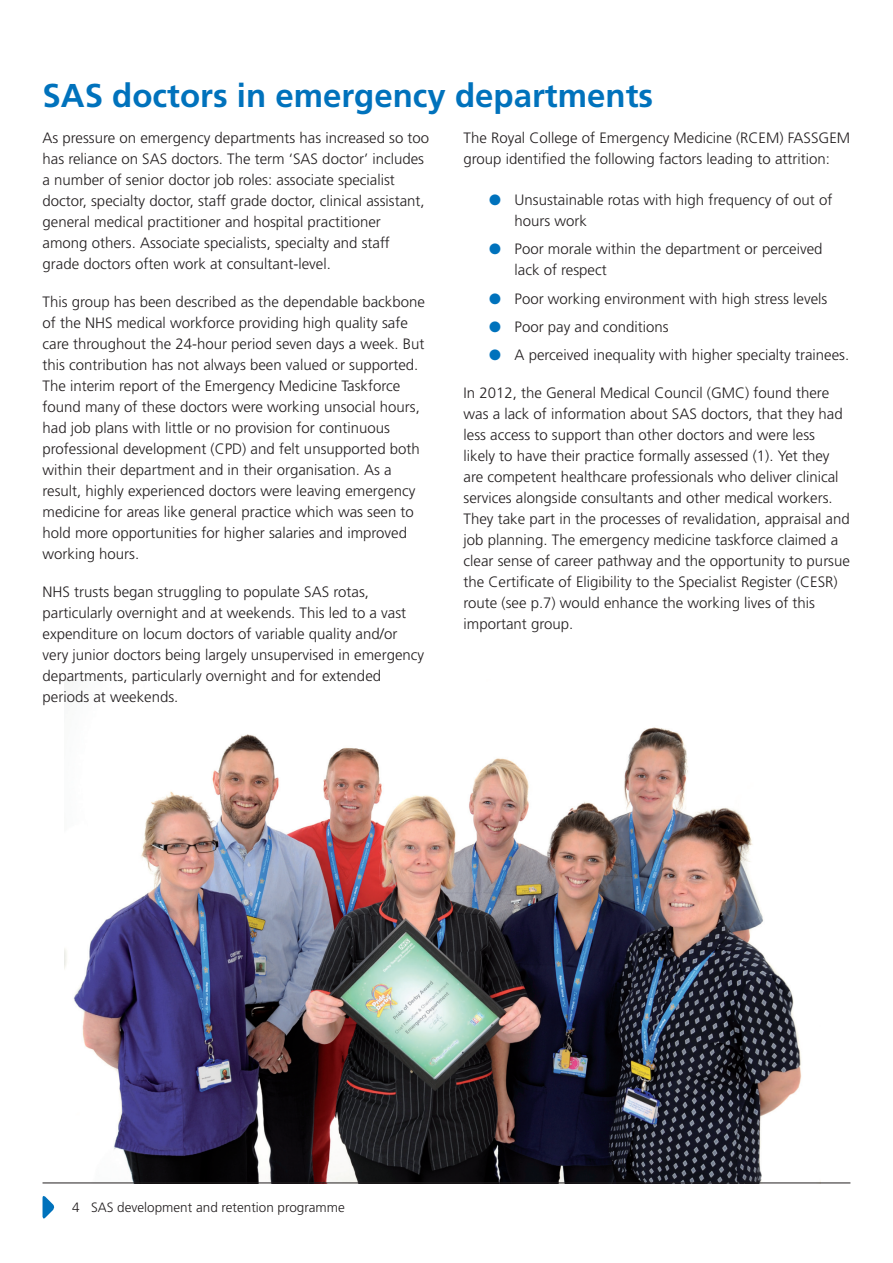
<style>
.page{position:relative;width:893px;height:1263px;background:#fff}
.page>*{position:absolute;margin:0;border:0;box-sizing:border-box;transform-origin:0 0}
.t1{font:700 33px "Frutiger";color:#0072bc}
.t2{font:300 15px/21px "Frutiger";color:#231f20}
.t3{font:300 13.5px "Frutiger";color:#231f20}
.s1{color:#0072bc}
</style>
<div class="page">
<img style="left:64px;top:727px;width:737px;height:455px">
<svg style="left:43px;top:1196px;width:12px;height:23px"></svg>
<hr style="left:43px;top:1182px;width:807px;height:1px;background:#231f20">
<p class="t1" style="left:43px;top:76px;width:612px">SAS doctors in emergency departments</p>
<p class="t2" style="left:43px;top:128px;width:388px">As pressure on emergency departments has increased so too has reliance on SAS doctors. The term ‘SAS doctor’ includes a number of senior doctor job roles: associate specialist doctor, specialty doctor, staff grade doctor, clinical assistant, general medical practitioner and hospital practitioner among others. Associate specialists, specialty and staff grade doctors often work at consultant-level.</p>
<p class="t2" style="left:43px;top:292px;width:384px">This group has been described as the dependable backbone of the NHS medical workforce providing high quality safe care throughout the 24-hour period seven days a week. But this contribution has not always been valued or supported.<br>The interim report of the Emergency Medicine Taskforce found many of these doctors were working unsocial hours, had job plans with little or no provision for continuous professional development (CPD) and felt unsupported both within their department and in their organisation. As a result, highly experienced doctors were leaving emergency medicine for areas like general practice which was seen to hold more opportunities for higher salaries and improved working hours.</p>
<p class="t2" style="left:43px;top:582px;width:383px">NHS trusts began struggling to populate SAS rotas, particularly overnight and at weekends. This led to a vast expenditure on locum doctors of variable quality and/or very junior doctors being largely unsupervised in emergency departments, particularly overnight and for extended periods at weekends.</p>
<p class="t2" style="left:463px;top:128px;width:388px">The Royal College of Emergency Medicine (RCEM) FASSGEM group identified the following factors leading to attrition:</p>
<p class="t2" style="left:514px;top:190px;width:319px;text-indent:-26px"><span class="s1">●</span> Unsustainable rotas with high frequency of out of hours work</p>
<p class="t2" style="left:514px;top:239px;width:310px;text-indent:-26px"><span class="s1">●</span> Poor morale within the department or perceived lack of respect</p>
<p class="t2" style="left:489px;top:288px;width:340px"><span class="s1">●</span> Poor working environment with high stress levels</p>
<p class="t2" style="left:489px;top:316px;width:181px"><span class="s1">●</span> Poor pay and conditions</p>
<p class="t2" style="left:489px;top:345px;width:362px"><span class="s1">●</span> A perceived inequality with higher specialty trainees.</p>
<p class="t2" style="left:463px;top:383px;width:388px">In 2012, the General Medical Council (GMC) found there was a lack of information about SAS doctors, that they had less access to support than other doctors and were less likely to have their practice formally assessed (1). Yet they are competent healthcare professionals who deliver clinical services alongside consultants and other medical workers.<br>They take part in the processes of revalidation, appraisal and job planning. The emergency medicine taskforce claimed a clear sense of career pathway and the opportunity to pursue the Certificate of Eligibility to the Specialist Register (CESR) route (see p.7) would enhance the working lives of this important group.</p>
<p class="t3" style="left:72px;top:1199px;width:274px">4 SAS development and retention programme</p>
</div>
